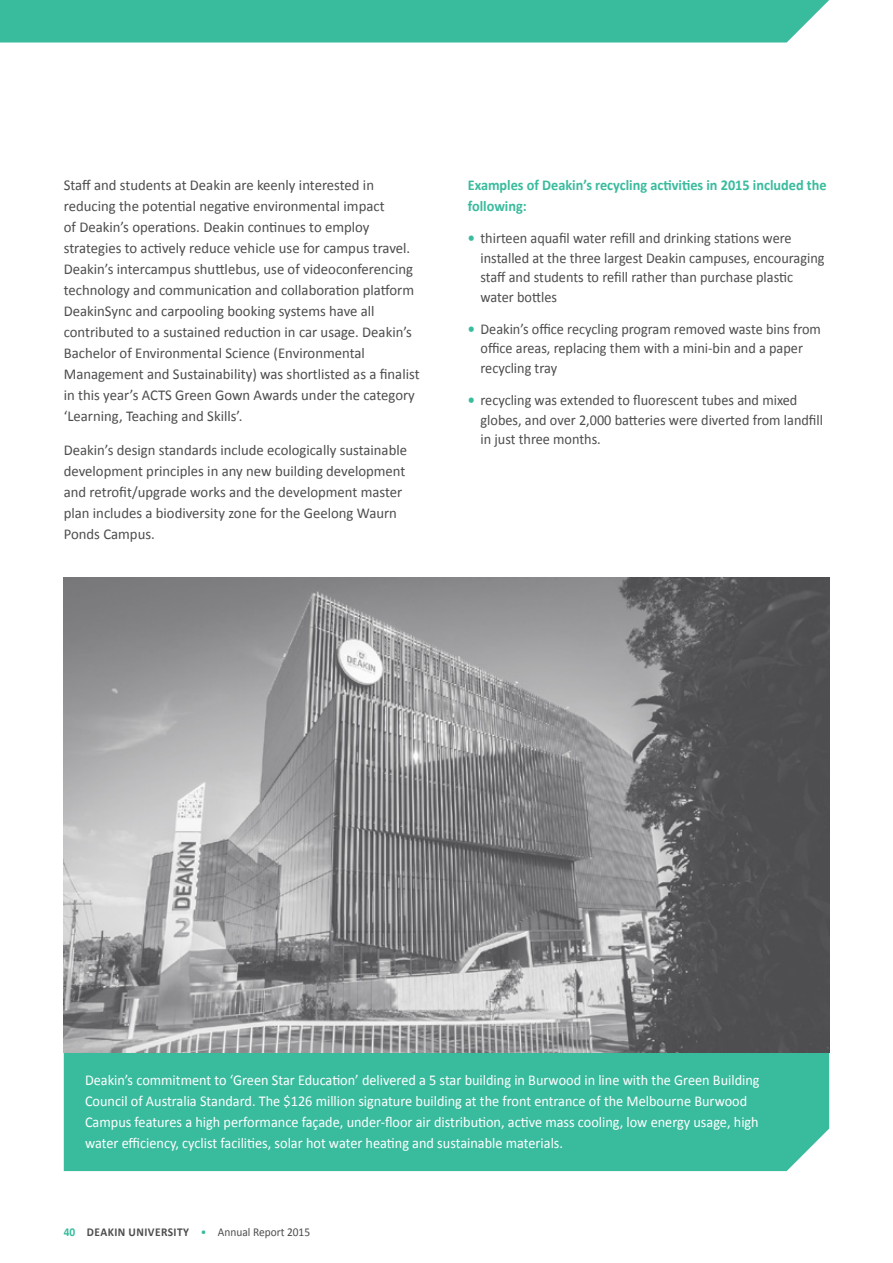
<style>
.page{position:relative;width:893px;height:1263px;background:#fff}
.page>*{position:absolute;margin:0;border:0;box-sizing:border-box;transform-origin:0 0}
.t1{font:15px/21px "Calibri";color:#4d4d4f}
.t2{font:15px/19.5px "Calibri";color:#4d4d4f;scale:.95 1}
.t3{font:15px/21px "Calibri";color:#fff;scale:.95 1}
.t4{font:700 15px/21px "Calibri";color:#39bb9d;scale:.95 1}
.t5{font:700 12px "Calibri";letter-spacing:.04em;color:#4d4d4f;scale:.95 1}
.s1{font-weight:700;color:#39bb9d}
.s2{color:#39bb9d}
.s3{font-weight:400;color:#39bb9d}
.s4{font-weight:400}
</style>
<div class="page">
<div style="left:0;top:0;width:829px;height:43px;background:#39bb9d"></div>
<div style="left:64px;top:1052px;width:765px;height:119px;background:#39bb9d"></div>
<img style="left:64px;top:577px;width:765px;height:475px">
<p class="t1" style="left:64px;top:174px;width:357px">Staff and students at Deakin are keenly interested in reducing the potential negative environmental impact<br>of Deakin’s operations. Deakin continues to employ strategies to actively reduce vehicle use for campus travel.<br>Deakin’s intercampus shuttlebus, use of videoconferencing technology and communication and collaboration platform DeakinSync and carpooling booking systems have all contributed to a sustained reduction in car usage. Deakin’s Bachelor of Environmental Science (Environmental Management and Sustainability) was shortlisted as a finalist in this year’s ACTS Green Gown Awards under the category ‘Learning, Teaching and Skills’.</p>
<p class="t1" style="left:64px;top:439px;width:345px">Deakin’s design standards include ecologically sustainable development principles in any new building development and retrofit/upgrade works and the development master plan includes a biodiversity zone for the Geelong Waurn Ponds Campus.</p>
<p class="t4" style="left:468px;top:174px;width:379px">Examples of Deakin’s recycling activities in 2015 included the following:</p>
<p class="t2" style="left:480px;top:228px;width:364px;text-indent:-13px"><span class="s1">•</span> thirteen aquafil water refill and drinking stations were installed at the three largest Deakin campuses, encouraging staff and students to refill rather than purchase plastic water bottles</p>
<p class="t2" style="left:480px;top:319px;width:360px;text-indent:-13px"><span class="s1">•</span> Deakin’s office recycling program removed waste bins from office areas, replacing them with a mini-bin and a paper recycling tray</p>
<p class="t2" style="left:480px;top:390px;width:362px;text-indent:-13px"><span class="s1">•</span> recycling was extended to fluorescent tubes and mixed globes, and over 2,000 batteries were diverted from landfill in just three months.</p>
<p class="t3" style="left:85px;top:1069px;width:712px">Deakin’s commitment to ‘Green Star Education’ delivered a 5 star building in Burwood in line with the Green Building Council of Australia Standard. The $126 million signature building at the front entrance of the Melbourne Burwood Campus features a high performance façade, under-floor air distribution, active mass cooling, low energy usage, high water efficiency, cyclist facilities, solar hot water heating and sustainable materials.</p>
<p class="t5" style="left:64px;top:1225px;width:261px"><span class="s2">40</span> DEAKIN UNIVERSITY <span class="s3">•</span> <span class="s4">Annual Report 2015</span></p>
</div>
